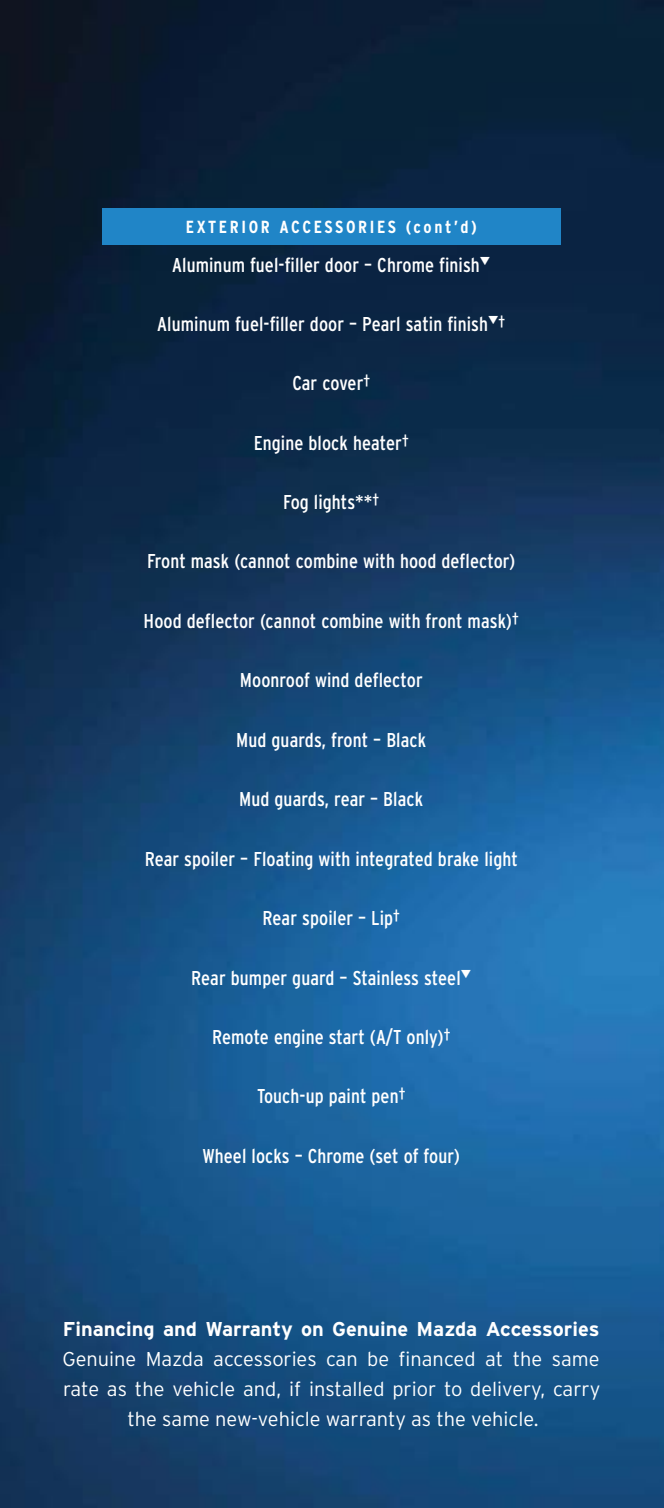
<style>
.page{position:relative;width:664px;height:1508px;background:#fff}
.page>*{position:absolute;margin:0;border:0;box-sizing:border-box;transform-origin:0 0}
.t1{font:condensed 20px "Interstate";letter-spacing:.005em;color:#fff}
.t2{font:300 20px/30px "Interstate";color:#fff;text-align:center}
.t3{font:700 condensed 17.5px "Interstate";letter-spacing:.15em;color:#fff}
.s1{font-weight:700}
</style>
<div class="page">
<img style="left:0;top:0;width:664px;height:1508px">
<div style="left:102px;top:208px;width:458px;height:36px;background:#2085c7"></div>
<p class="t3" style="left:186px;top:221px;width:292px">EXTERIOR ACCESSORIES (cont’d)</p>
<p class="t1" style="left:172px;top:257px;width:319px">Aluminum fuel-filler door – Chrome finish▼</p>
<p class="t1" style="left:157px;top:316px;width:349px">Aluminum fuel-filler door – Pearl satin finish▼<sup>†</sup></p>
<p class="t1" style="left:292px;top:376px;width:79px">Car cover<sup>†</sup></p>
<p class="t1" style="left:254px;top:435px;width:156px">Engine block heater<sup>†</sup></p>
<p class="t1" style="left:283px;top:494px;width:97px">Fog lights**<sup>†</sup></p>
<p class="t1" style="left:147px;top:554px;width:370px">Front mask (cannot combine with hood deflector)</p>
<p class="t1" style="left:144px;top:613px;width:377px">Hood deflector (cannot combine with front mask)<sup>†</sup></p>
<p class="t1" style="left:240px;top:673px;width:184px">Moonroof wind deflector</p>
<p class="t1" style="left:236px;top:732px;width:192px">Mud guards, front – Black</p>
<p class="t1" style="left:239px;top:791px;width:186px">Mud guards, rear – Black</p>
<p class="t1" style="left:145px;top:851px;width:374px">Rear spoiler – Floating with integrated brake light</p>
<p class="t1" style="left:262px;top:910px;width:139px">Rear spoiler – Lip<sup>†</sup></p>
<p class="t1" style="left:191px;top:970px;width:281px">Rear bumper guard – Stainless steel▼</p>
<p class="t1" style="left:212px;top:1029px;width:240px">Remote engine start (A/T only)<sup>†</sup></p>
<p class="t1" style="left:257px;top:1088px;width:150px">Touch-up paint pen<sup>†</sup></p>
<p class="t1" style="left:202px;top:1148px;width:259px">Wheel locks – Chrome (set of four)</p>
<p class="t2" style="left:62px;top:1313px;width:539px"><span class="s1">Financing and Warranty on Genuine Mazda Accessories </span>Genuine Mazda accessories can be financed at the same rate as the vehicle and, if installed prior to delivery, carry the same new-vehicle warranty as the vehicle.</p>
</div>
